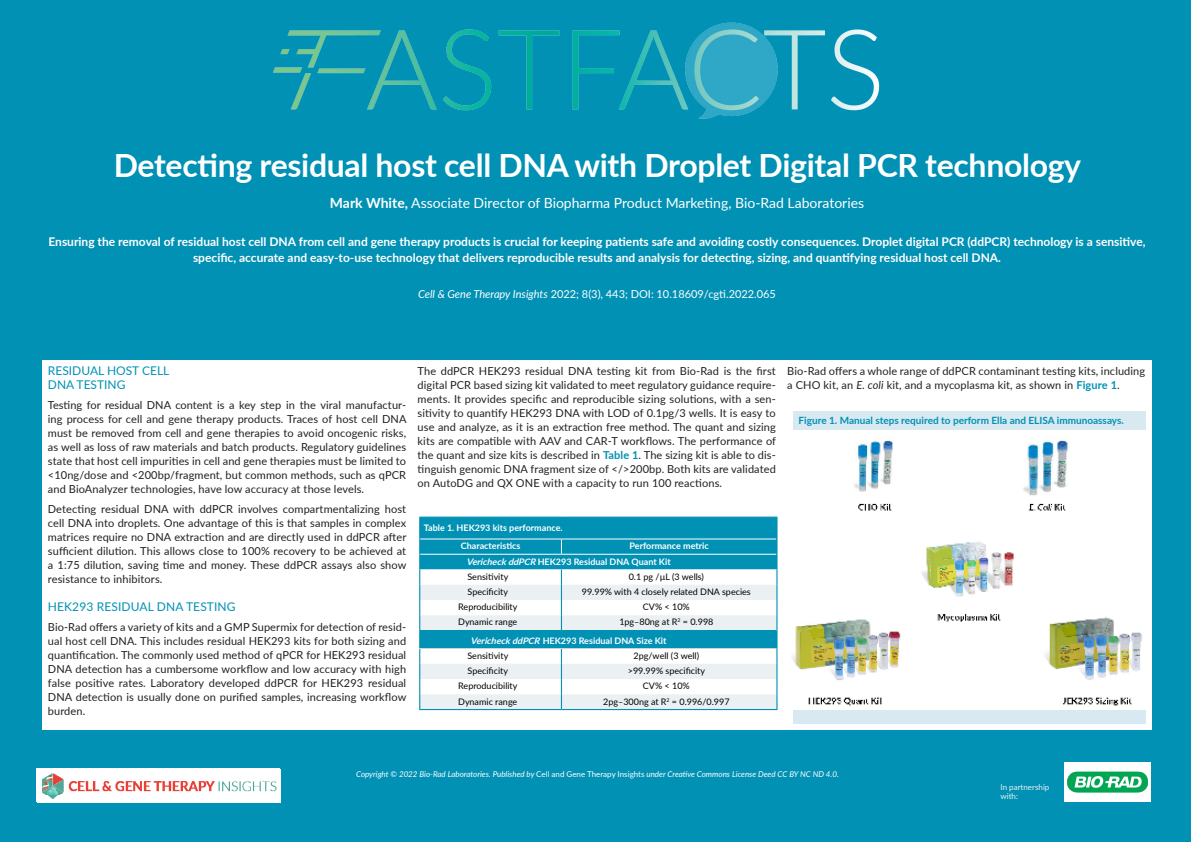
<style>
.page{position:relative;width:1191px;height:842px;background:#0091b5}
.page>*{position:absolute;margin:0;border:0;box-sizing:border-box;transform-origin:0 0}
.FastFacts_title{font:700 32px "Lato";letter-spacing:-.01em;color:#fff}
.FastFacts_Authors{font:14px "Lato";color:#fff}
.FastFacts_Abstract{font:700 12px/16px "Lato";color:#fff;text-align:center}
.FastFacts_Head1{font:12px/14px "Lato";color:#0091b5}
.FastFacts_body{font:11px/14px "Lato";letter-spacing:.01em;color:#231f20;text-align:justify}
.FastFacts_citation_i{font:11px "Lato";color:#fff}
.bodyfirst{font:700 10px "Lato";color:#0091b5}
.FastFacts_TableBody{font:9px "Lato";color:#000}
.Interviewee_1_answer{font:700 9px "Lato";color:#fff}
.FastFacts_Table_ColH{font:700 9px "Lato";color:#fff}
.FastFacts_TableTitle{font:700 9px "Lato";color:#fff}
.ackbody{font:italic 8px "Lato";color:#fff}
.bodyfirst-2{font:8px/9.6px "Lato";color:#ebf1f2}
.s1{font-weight:700}
.s2{font-style:italic}
.s3{font-weight:700;color:#0091b5}
.s4{font-style:normal}
</style>
<div class="page">
<img style="left:273px;top:22px;width:607px;height:97px">
<div style="left:36px;top:768px;width:243px;height:34px;background:#fff"></div>
<div style="left:42px;top:360px;width:1109px;height:369px;background:#fff"></div>
<div style="left:38px;top:769px;width:243px;height:34px;background:#fff"></div>
<img style="left:43px;top:773px;width:234px;height:25px">
<div style="left:793px;top:411px;width:352px;height:312px;background:#d9e9f1"></div>
<img style="left:791px;top:430px;width:354px;height:280px">
<div style="left:420px;top:518px;width:356px;height:51px;background:#0091b5"></div>
<svg style="left:420px;top:569px;width:356px;height:16px"></svg>
<svg style="left:420px;top:585px;width:356px;height:124px;fill:#ebf1f2"></svg>
<hr style="left:419px;top:517px;width:142px;height:1px;background:#0091b5">
<hr style="left:561px;top:517px;width:216px;height:1px;background:#0091b5">
<hr style="left:419px;top:630px;width:142px;height:1px;background:#0091b5">
<hr style="left:561px;top:630px;width:215px;height:1px;background:#0091b5">
<hr style="left:419px;top:648px;width:142px;height:1px;background:#cbd7da">
<hr style="left:561px;top:648px;width:215px;height:1px;background:#cbd7da">
<hr style="left:420px;top:538px;width:141px;height:1px;background:#fff">
<hr style="left:561px;top:538px;width:215px;height:1px;background:#fff">
<svg style="left:561px;top:539px;width:1px;height:15px"></svg>
<hr style="left:420px;top:554px;width:141px;height:1px;background:#fff">
<hr style="left:561px;top:554px;width:215px;height:1px;background:#fff">
<svg style="left:561px;top:569px;width:1px;height:61px"></svg>
<svg style="left:419px;top:518px;width:1px;height:191px"></svg>
<svg style="left:561px;top:649px;width:1px;height:60px"></svg>
<svg style="left:776px;top:518px;width:1px;height:191px"></svg>
<hr style="left:419px;top:709px;width:142px;height:1px;background:#0091b5">
<hr style="left:561px;top:709px;width:216px;height:1px;background:#0091b5">
<img style="left:1064px;top:762px;width:87px;height:40px">
<p class="FastFacts_title" style="left:114px;top:142px;width:969px">Detecting residual host cell DNA with Droplet Digital PCR technology</p>
<p class="FastFacts_Authors" style="left:330px;top:193px;width:536px"><span class="s1">Mark White,</span> Associate Director of Biopharma Product Marketing, Bio-Rad Laboratories</p>
<p class="FastFacts_Abstract" style="left:48px;top:233px;width:1098px">Ensuring the removal of residual host cell DNA from cell and gene therapy products is crucial for keeping patients safe and avoiding costly consequences. Droplet digital PCR (ddPCR) technology is a sensitive, specific, accurate and easy-to-use technology that delivers reproducible results and analysis for detecting, sizing, and quantifying residual host cell DNA.</p>
<p class="FastFacts_citation_i" style="left:418px;top:286px;width:359px"><span class="s2">Cell &amp; Gene Therapy Insights</span> 2022; 8(3), 443; DOI: 10.18609/cgti.2022.065</p>
<p class="FastFacts_Head1" style="left:48px;top:363px;width:123px">RESIDUAL HOST CELL<br>DNA TESTING</p>
<p class="FastFacts_body" style="left:48px;top:398px;width:360px">Testing for residual DNA content is a key step in the viral manufactur&shy;ing process for cell and gene therapy products. Traces of host cell DNA must be removed from cell and gene therapies to avoid oncogenic risks, as well as loss of raw materials and batch products. Regulatory guidelines state that host cell impurities in cell and gene therapies must be limited to &lt;10ng/dose and &lt;200bp/fragment, but common methods, such as qPCR and BioAnalyzer technologies, have low accuracy at those levels.</p>
<p class="FastFacts_body" style="left:48px;top:501px;width:360px">Detecting residual DNA with ddPCR involves compartmentalizing host cell DNA into droplets. One advantage of this is that samples in complex matrices require no DNA extraction and are directly used in ddPCR after sufficient dilution. This allows close to 100% recovery to be achieved at a 1:75 dilution, saving time and money. These ddPCR assays also show resistance to inhibitors.</p>
<p class="FastFacts_Head1" style="left:48px;top:599px;width:189px">HEK293 RESIDUAL DNA TESTING</p>
<p class="FastFacts_body" style="left:48px;top:619px;width:360px">Bio-Rad offers a variety of kits and a GMP Supermix for detection of resid&shy;ual host cell DNA. This includes residual HEK293 kits for both sizing and quantification. The commonly used method of qPCR for HEK293 residual DNA detection has a cumbersome workflow and low accuracy with high false positive rates. Laboratory developed ddPCR for HEK293 residual DNA detection is usually done on purified samples, increasing workflow burden.</p>
<p class="FastFacts_body" style="left:417px;top:363px;width:360px">The ddPCR HEK293 residual DNA testing kit from Bio-Rad is the first digital PCR based sizing kit validated to meet regulatory guidance require&shy;ments. It provides specific and reproducible sizing solutions, with a sen&shy;sitivity to quantify HEK293 DNA with LOD of 0.1pg/3 wells. It is easy to use and analyze, as it is an extraction free method. The quant and sizing kits are compatible with AAV and CAR-T workflows. The performance of the quant and size kits is described in <span class="s3">Table 1</span>. The sizing kit is able to dis&shy;tinguish genomic DNA fragment size of &lt;/&gt;200bp. Both kits are validated on AutoDG and QX ONE with a capacity to run 100 reactions.</p>
<p class="FastFacts_body" style="left:787px;top:363px;width:359px">Bio-Rad offers a whole range of ddPCR contaminant testing kits, including a CHO kit, an <span class="s2">E. coli</span> kit, and a mycoplasma kit, as shown in <span class="s3">Figure 1</span>.</p>
<p class="bodyfirst" style="left:798px;top:413px;width:327px">Figure 1. Manual steps required to perform Ella and ELISA immunoassays.</p>
<p class="FastFacts_TableTitle" style="left:424px;top:521px;width:140px">Table 1. HEK293 kits performance.</p>
<p class="FastFacts_Table_ColH" style="left:461px;top:539px;width:61px">Characteristics</p>
<p class="FastFacts_Table_ColH" style="left:629px;top:539px;width:81px">Performance metric</p>
<p class="Interviewee_1_answer" style="left:466px;top:555px;width:206px"><span class="s2">VericheckddPCR</span>HEK293 Residual DNA Quant Kit</p>
<p class="FastFacts_TableBody" style="left:467px;top:570px;width:42px">Sensitivity</p>
<p class="FastFacts_TableBody" style="left:628px;top:570px;width:77px">0.1 pg /µL (3 wells)</p>
<p class="FastFacts_TableBody" style="left:467px;top:585px;width:42px">Specificity</p>
<p class="FastFacts_TableBody" style="left:582px;top:585px;width:170px">99.99% with 4 closely related DNA species</p>
<p class="FastFacts_TableBody" style="left:458px;top:600px;width:61px">Reproducibility</p>
<p class="FastFacts_TableBody" style="left:643px;top:600px;width:48px">CV% &lt; 10%</p>
<p class="FastFacts_TableBody" style="left:458px;top:616px;width:61px">Dynamic range</p>
<p class="FastFacts_TableBody" style="left:619px;top:616px;width:96px">1pg–80ng at R<sup>2</sup> = 0.998</p>
<p class="Interviewee_1_answer" style="left:470px;top:634px;width:197px"><span class="s2">VericheckddPCR</span>HEK293 Residual DNA Size Kit</p>
<p class="FastFacts_TableBody" style="left:467px;top:649px;width:42px">Sensitivity</p>
<p class="FastFacts_TableBody" style="left:633px;top:649px;width:67px">2pg/well (3 well)</p>
<p class="FastFacts_TableBody" style="left:467px;top:664px;width:42px">Specificity</p>
<p class="FastFacts_TableBody" style="left:628px;top:664px;width:79px">&gt;99.99% specificity</p>
<p class="FastFacts_TableBody" style="left:458px;top:679px;width:61px">Reproducibility</p>
<p class="FastFacts_TableBody" style="left:643px;top:679px;width:48px">CV% &lt; 10%</p>
<p class="FastFacts_TableBody" style="left:458px;top:695px;width:61px">Dynamic range</p>
<p class="FastFacts_TableBody" style="left:603px;top:695px;width:128px">2pg–300ng at R<sup>2</sup> = 0.996/0.997</p>
<p class="ackbody" style="left:356px;top:769px;width:484px">Copyright © 2022 Bio-Rad Laboratories. Published by <span class="s4">Cell and Gene Therapy Insights</span> under Creative Commons License Deed CC BY NC ND 4.0.</p>
<p class="bodyfirst-2" style="left:1000px;top:781px;width:50px">In partnership with:</p>
</div>
